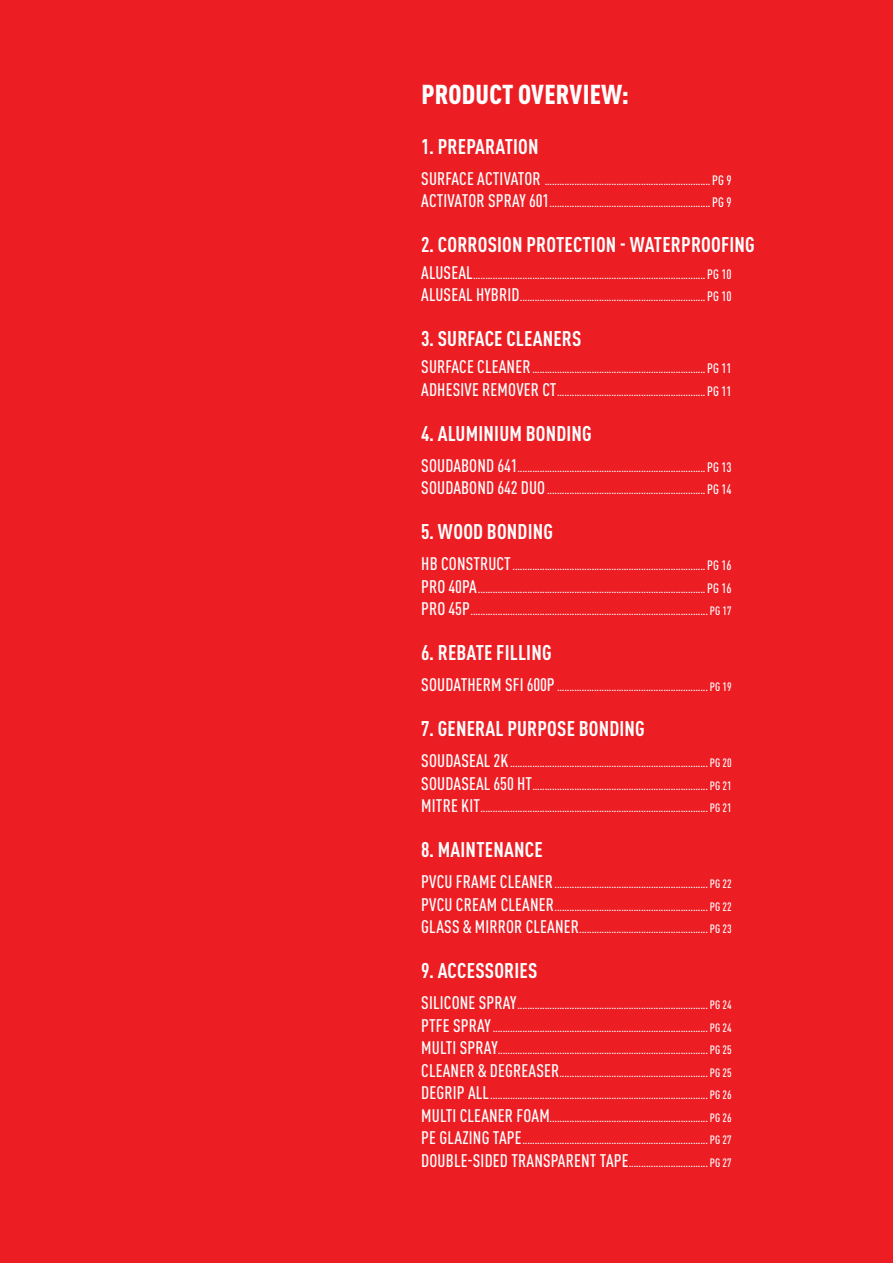
<style>
.page{position:relative;width:893px;height:1263px;background:#ed1d24}
.page>*{position:absolute;margin:0;border:0;box-sizing:border-box;transform-origin:0 0}
.t1{font:900 condensed 27px "DIN Pro";letter-spacing:.01em;color:#fff}
.t2{font:700 condensed 21px "DIN Pro";letter-spacing:.01em;color:#fff}
.t3{font:500 condensed 12px/22.5px "DIN Pro";color:#fff}
.s1{font-size:18px}
.s2{font-size:13.5px}
</style>
<div class="page">
<h1 class="t1" style="left:421px;top:74px;width:209px">PRODUCT OVERVIEW:</h1>
<h2 class="t2" style="left:421px;top:130px;width:119px">1. PREPARATION</h2>
<p class="t3" style="left:421px;top:168px;width:312px"><span class="s1">SURFACE ACTIVATOR</span> ................................................................... <span class="s2">PG 9<br></span><span class="s1">ACTIVATOR SPRAY 601</span>................................................................. <span class="s2">PG 9</span></p>
<h2 class="t2" style="left:421px;top:229px;width:335px">2. CORROSION PROTECTION - WATERPROOFING</h2>
<p class="t3" style="left:421px;top:262px;width:312px"><span class="s1">ALUSEAL</span>.............................................................................................. <span class="s2">PG 10<br></span><span class="s1">ALUSEAL HYBRID</span>........................................................................... <span class="s2">PG 10</span></p>
<h2 class="t2" style="left:421px;top:323px;width:162px">3. SURFACE CLEANERS</h2>
<p class="t3" style="left:421px;top:357px;width:312px"><span class="s1">SURFACE CLEANER</span>...................................................................... <span class="s2">PG 11<br></span><span class="s1">ADHESIVE REMOVER CT</span>............................................................ <span class="s2">PG 11</span></p>
<h2 class="t2" style="left:421px;top:417px;width:172px">4. ALUMINIUM BONDING</h2>
<p class="t3" style="left:421px;top:455px;width:312px"><span class="s1">SOUDABOND 641</span>............................................................................ <span class="s2">PG 13<br></span><span class="s1">SOUDABOND 642 DUO</span> ................................................................ <span class="s2">PG 14</span></p>
<h2 class="t2" style="left:421px;top:516px;width:133px">5. WOOD BONDING</h2>
<p class="t3" style="left:421px;top:554px;width:312px;text-align:justify"><span class="s1">HB CONSTRUCT</span>.............................................................................. <span class="s2">PG 16<br></span><span class="s1">PRO 40PA</span>............................................................................................ <span class="s2">PG 16<br></span><span class="s1">PRO 45P</span>................................................................................................ PG 17</p>
<h2 class="t2" style="left:421px;top:637px;width:132px">6. REBATE FILLING</h2>
<p class="t3" style="left:421px;top:675px;width:312px"><span class="s1">SOUDATHERM SFI 600P</span> ............................................................. PG 19</p>
<h2 class="t2" style="left:421px;top:713px;width:225px">7. GENERAL PURPOSE BONDING</h2>
<p class="t3" style="left:421px;top:751px;width:312px;text-align:justify"><span class="s1">SOUDASEAL 2K</span>................................................................................ PG 20<br><span class="s1">SOUDASEAL 650 HT</span>....................................................................... PG 21<br><span class="s1">MITRE KIT</span>............................................................................................ PG 21</p>
<h2 class="t2" style="left:421px;top:834px;width:123px">8. MAINTENANCE</h2>
<p class="t3" style="left:421px;top:872px;width:312px;text-align:justify"><span class="s1">PVCU FRAME CLEANER</span>.............................................................. PG 22<br><span class="s1">PVCU CREAM CLEANER</span>.............................................................. PG 22<br><span class="s1">GLASS &amp; MIRROR CLEANER</span>.................................................... PG 23</p>
<h2 class="t2" style="left:421px;top:955px;width:118px">9. ACCESSORIES</h2>
<p class="t3" style="left:421px;top:993px;width:312px;text-align:justify"><span class="s1">SILICONE SPRAY</span>............................................................................. PG 24<br><span class="s1">PTFE SPRAY</span> ....................................................................................... PG 24<br><span class="s1">MULTI SPRAY</span>..................................................................................... PG 25<br><span class="s1">CLEANER &amp; DEGREASER</span>............................................................ PG 25<br><span class="s1">DEGRIP ALL</span>........................................................................................ PG 26<br><span class="s1">MULTI CLEANER FOAM</span>................................................................ PG 26<br><span class="s1">PE GLAZING TAPE</span>........................................................................... PG 27<br><span class="s1">DOUBLE-SIDED TRANSPARENT TAPE</span>................................ PG 27</p>
</div>
